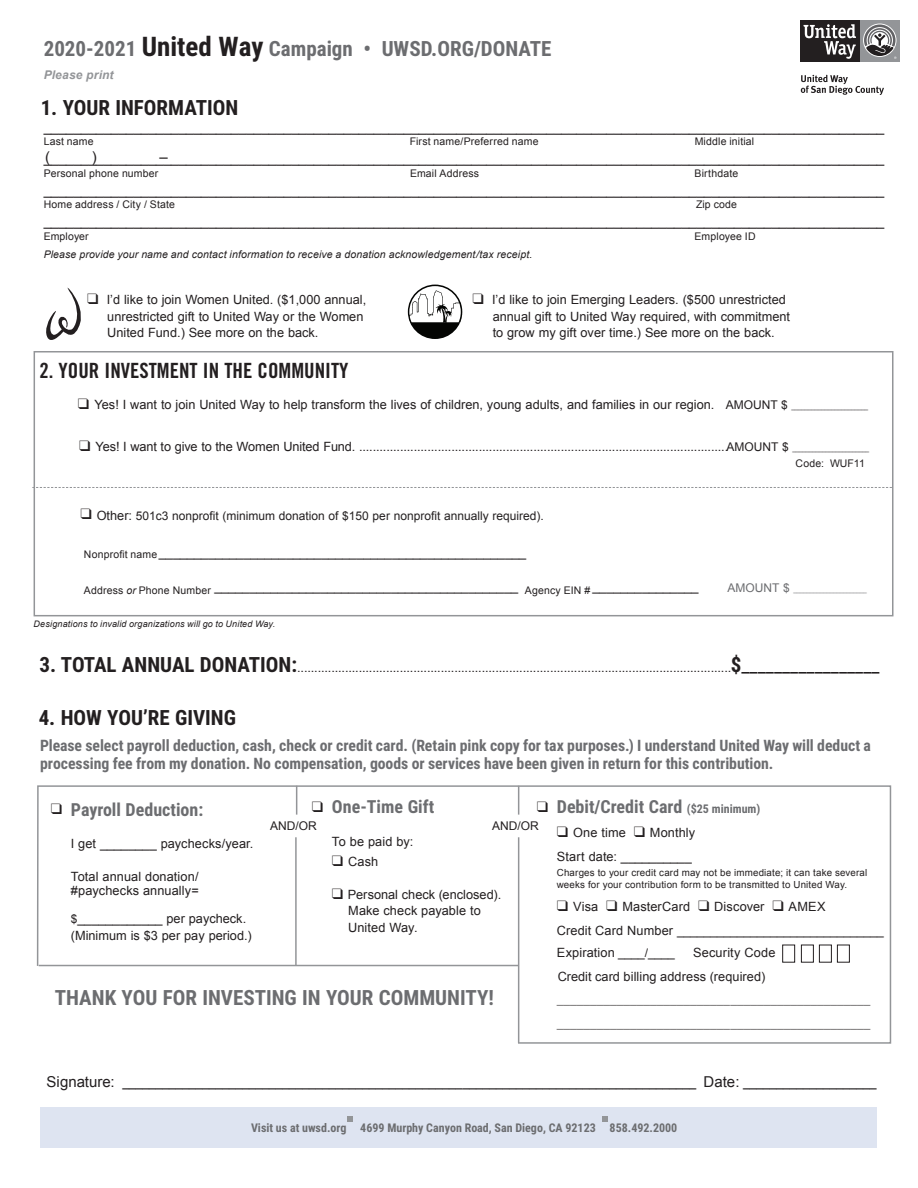
<style>
.page{position:relative;width:918px;height:1188px;background:#fff}
.page>*{position:absolute;margin:0;border:0;box-sizing:border-box;transform-origin:0 0}
.t1{font:700 21px "Roboto Condensed";color:#6c6d70}
.t2{font:700 21px "Roboto Condensed";color:#231f20}
.t3{font:21px "Trade Gothic Bold Cond Twenty";color:#231f20}
.t4{font:700 18px "Roboto Condensed";color:#6c6d70}
.t5{font:700 15.75px/18.6px "Roboto Condensed";color:#6c6d70}
.t6{font:15px "Arial";color:#231f20}
.t7{font:13.5px "Arial";color:#231f20}
.t8{font:12.75px/16.5px "Arial";color:#231f20}
.t9{font:12px "Arial";color:#231f20}
.t10{font:italic 12px "Arial";color:#231f20}
.t11{font:12px/24px "Helvetica";color:#231f20}
.t12{font:700 12px "Roboto Condensed";color:#6c6d70}
.t13{font:italic 700 12px "Arial";letter-spacing:.015em;color:#939598}
.t14{font:10.5px "Arial";letter-spacing:.015em;color:#231f20}
.t15{font:italic 10.5px "Arial";letter-spacing:.015em;color:#231f20}
.t16{font:9.75px/12px "Arial";letter-spacing:.015em;color:#231f20}
.t17{font:italic 9px "Arial";letter-spacing:.02em;color:#231f20}
.t18{font:6px "Arial";color:#6c6d70}
.s1{font-size:27px;color:#231f20}
.s2{font-size:12px}
.s3{font-size:6px}
.s4{font-size:12.75px}
.s5{font-style:italic}
.s6{font-family:"Roboto Condensed";font-weight:700;font-size:21px}
.s7{font-family:"Roboto Condensed";font-size:21px}
.s8{color:#231f20}
.s9{font-style:normal;font-size:15px}
</style>
<div class="page">
<div style="left:40px;top:1107px;width:838px;height:41px;background:#dee4f1"></div>
<svg style="left:347px;top:1116px;width:6px;height:5px"></svg>
<svg style="left:602px;top:1116px;width:6px;height:5px"></svg>
<svg style="left:36px;top:785px;width:856px;height:259px"></svg>
<div style="left:34px;top:351px;width:860px;height:265px;border:2px solid #939598"></div>
<svg style="left:32px;top:487px;width:860px;height:1px"></svg>
<svg style="left:46px;top:288px;width:35px;height:52px"></svg>
<svg style="left:408px;top:285px;width:54px;height:54px"></svg>
<hr style="left:39px;top:965px;width:480px;height:1px;background:#939598">
<svg style="left:801px;top:75px;width:83px;height:20px"></svg>
<div style="left:860px;top:20px;width:40px;height:41px;background:#939598"></div>
<div style="left:800px;top:20px;width:60px;height:41px;background:#231f20"></div>
<svg style="left:863px;top:24px;width:34px;height:33px"></svg>
<svg style="left:803px;top:24px;width:53px;height:35px"></svg>
<svg style="left:864px;top:25px;width:33px;height:34px"></svg>
<h1 class="t1" style="left:44px;top:33px;width:509px">2020-2021 <span class="s1">United Way</span> Campaign • UWSD.ORG/DONATE</h1>
<p class="t13" style="left:44px;top:68px;width:71px">Please print</p>
<h1 class="t2" style="left:41px;top:93px;width:199px">1. YOUR INFORMATION</h1>
<p class="t7" style="left:44px;top:120px;width:842px">________________________________________________________________________________________________________________</p>
<p class="t14" style="left:44px;top:136px;width:52px">Last name</p>
<p class="t14" style="left:410px;top:136px;width:130px">First name/Preferred name</p>
<p class="t14" style="left:695px;top:136px;width:61px">Middle initial</p>
<p class="t7" style="left:44px;top:151px;width:842px">________________________________________________________________________________________________________________</p>
<p class="t14" style="left:44px;top:167px;width:116px">Personal phone number</p>
<p class="t14" style="left:410px;top:167px;width:71px">Email Address</p>
<p class="t14" style="left:695px;top:167px;width:45px">Birthdate</p>
<p class="t7" style="left:44px;top:183px;width:842px">________________________________________________________________________________________________________________</p>
<p class="t14" style="left:44px;top:199px;width:133px">Home address / City / State</p>
<p class="t14" style="left:696px;top:199px;width:43px">Zip code</p>
<p class="t7" style="left:44px;top:214px;width:842px">________________________________________________________________________________________________________________</p>
<p class="t14" style="left:44px;top:230px;width:47px">Employer</p>
<p class="t14" style="left:695px;top:230px;width:63px">Employee ID</p>
<p class="t15" style="left:44px;top:248px;width:490px">Please provide your name and contact information to receive a donation acknowledgement/tax receipt.</p>
<p class="t6" style="left:45px;top:148px;width:6px">(</p>
<p class="t6" style="left:92px;top:148px;width:6px">)</p>
<p class="t6" style="left:159px;top:148px;width:10px">–</p>
<p class="t8" style="left:107px;top:292px;width:260px;text-indent:-20px">❑ I’d like to join Women United. ($1,000 annual, unrestricted gift to United Way or the Women<br>United Fund.) See more on the back.</p>
<p class="t8" style="left:493px;top:292px;width:299px;text-indent:-20px">❑ I’d like to join Emerging Leaders. ($500 unrestricted annual gift to United Way required, with commitment to grow my gift over time.) See more on the back.</p>
<h1 class="t3" style="left:39px;top:358px;width:311px">2. YOUR INVESTMENT IN THE COMMUNITY</h1>
<p class="t8" style="left:78px;top:396px;width:792px">❑ Yes! I want to join United Way to help transform the lives of children, young adults, and families in our region. <span class="s2">AMOUNT $</span> <span class="s3">_______________________</span></p>
<p class="t8" style="left:79px;top:438px;width:792px">❑ Yes! I want to give to the Women United Fund. ............................................................................................................<span class="s2">AMOUNT $</span> <span class="s3">_______________________</span></p>
<p class="t14" style="left:796px;top:457px;width:71px">Code: WUF11</p>
<p class="t9" style="left:81px;top:509px;width:465px">❑ <span class="s4">Other:</span> 501c3 nonprofit (minimum donation of $150 per nonprofit annually required).</p>
<p class="t8" style="left:159px;top:545px;width:369px">____________________________________________________</p>
<p class="t14" style="left:84px;top:584px;width:129px">Address <span class="s5">or</span> Phone Number</p>
<p class="t14" style="left:525px;top:584px;width:67px">Agency EIN #</p>
<p class="t14" style="left:84px;top:549px;width:75px">Nonprofit name</p>
<p class="t8" style="left:214px;top:578px;width:305px">___________________________________________</p>
<p class="t8" style="left:593px;top:578px;width:107px">_______________</p>
<p class="t17" style="left:34px;top:619px;width:243px">Designations to invalid organizations will go to United Way.</p>
<p class="t18" style="left:728px;top:587px;width:141px"><span class="s2">AMOUNT $</span> ______________________</p>
<p class="t8" style="left:40px;top:660px;width:842px"><span class="s6">3. TOTAL ANNUAL DONATION:</span>...............................................................................................................................<span class="s6">$</span><span class="s7">_________________</span></p>
<h1 class="t2" style="left:39px;top:703px;width:199px">4. HOW YOU’RE GIVING</h1>
<p class="t5" style="left:40px;top:735px;width:832px">Please select payroll deduction, cash, check or credit card. (Retain pink copy for tax purposes.) I understand United Way will deduct a processing fee from my donation. No compensation, goods or services have been given in return for this contribution.</p>
<h2 class="t4" style="left:312px;top:794px;width:124px"><span class="s8">❑</span> One-Time Gift</h2>
<p class="t8" style="left:332px;top:833px;width:83px">To be paid by:</p>
<p class="t8" style="left:332px;top:853px;width:48px">❑ Cash</p>
<p class="t8" style="left:348px;top:886px;width:155px;text-indent:-16px">❑ Personal check (enclosed).<br>Make check payable to<br>United Way.</p>
<h2 class="t4" style="left:537px;top:794px;width:225px"><span class="s8">❑</span> Debit/Credit Card <span class="s2">($25 minimum)</span></h2>
<p class="t8" style="left:557px;top:821px;width:140px;line-height:24px">❑ One time ❑ Monthly<br>Start date: __________</p>
<p class="t16" style="left:557px;top:867px;width:312px">Charges to your credit card may not be immediate; it can take several weeks for your contribution form to be transmitted to United Way.</p>
<p class="t8" style="left:557px;top:898px;width:270px">❑ Visa ❑ MasterCard ❑ Discover ❑ AMEX</p>
<p class="t9" style="left:557px;top:924px;width:329px"><span class="s4">Credit Card Number</span> _______________________________</p>
<p class="t8" style="left:557px;top:944px;width:119px">Expiration <span class="s2">____/____</span></p>
<h2 class="t4" style="left:51px;top:797px;width:154px"><span class="s8">❑</span> Payroll Deduction:</h2>
<p class="t8" style="left:71px;top:836px;width:184px">I get ________ paychecks/year.</p>
<p class="t8" style="left:71px;top:870px;width:130px;line-height:13.5px">Total annual donation/ #paychecks annually=</p>
<p class="t8" style="left:71px;top:911px;width:183px"><span class="s2">$</span>____________ per paycheck. (Minimum is $3 per pay period.)</p>
<p class="t9" style="left:270px;top:819px;width:48px">AND/OR</p>
<p class="t9" style="left:492px;top:819px;width:48px">AND/OR</p>
<p class="t8" style="left:558px;top:941px;width:219px;line-height:24px;text-indent:136px">Security Code<br>Credit card billing address (required)</p>
<p class="t11" style="left:557px;top:988px;width:315px">_______________________________________________ _______________________________________________</p>
<h1 class="t1" style="left:55px;top:983px;width:441px">THANK YOU FOR INVESTING IN YOUR COMMUNITY!</h1>
<p class="t10" style="left:46px;top:1076px;width:832px"><span class="s9">Signature:</span> ______________________________________________________________________________________ <span class="s9">Date:</span> ____________________</p>
<p class="t12" style="left:251px;top:1119px;width:428px">Visit us at uwsd.org 4699 Murphy Canyon Road, San Diego, CA 92123 858.492.2000</p>
</div>
